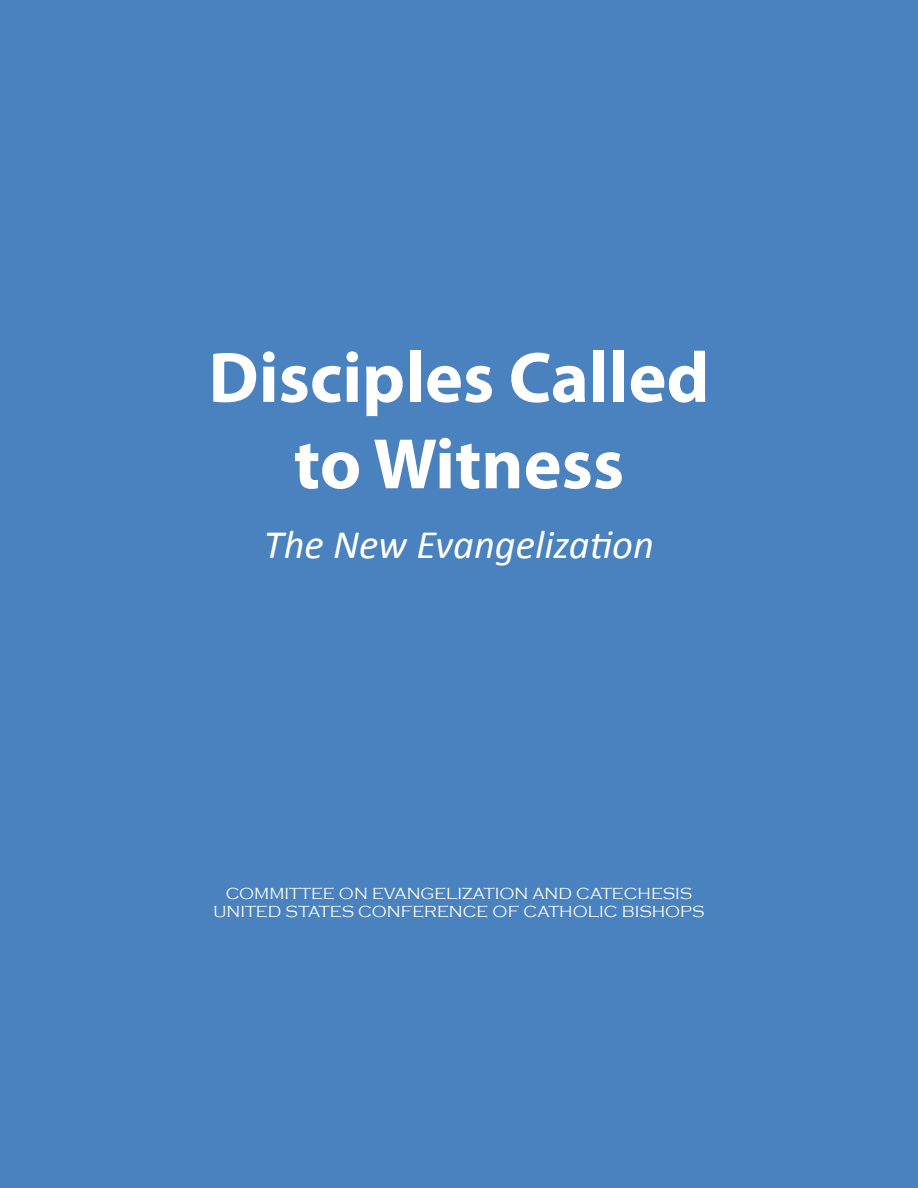
<style>
.page{position:relative;width:918px;height:1188px;background:#4a81bf}
.page>*{position:absolute;margin:0;border:0;box-sizing:border-box;transform-origin:0 0}
.t1{font:700 72px/86.4px "Myriad Pro";color:#fff;text-align:center}
.t2{font:italic 40.5px "Calibri";color:#fff}
.t3{font:300 16.5px/18.1px "Copperplate Gothic";color:#fff;text-align:center}
</style>
<div class="page">
<h1 class="t1" style="left:209px;top:332px;width:502px">Disciples Called to Witness</h1>
<h2 class="t2" style="left:264px;top:517px;width:391px">The New Evangelization</h2>
<p class="t3" style="left:213px;top:885px;width:493px">COMMITTEE ON EVANGELIZATION AND CATECHESIS<br>UNITED STATES CONFERENCE OF CATHOLIC BISHOPS</p>
</div>
